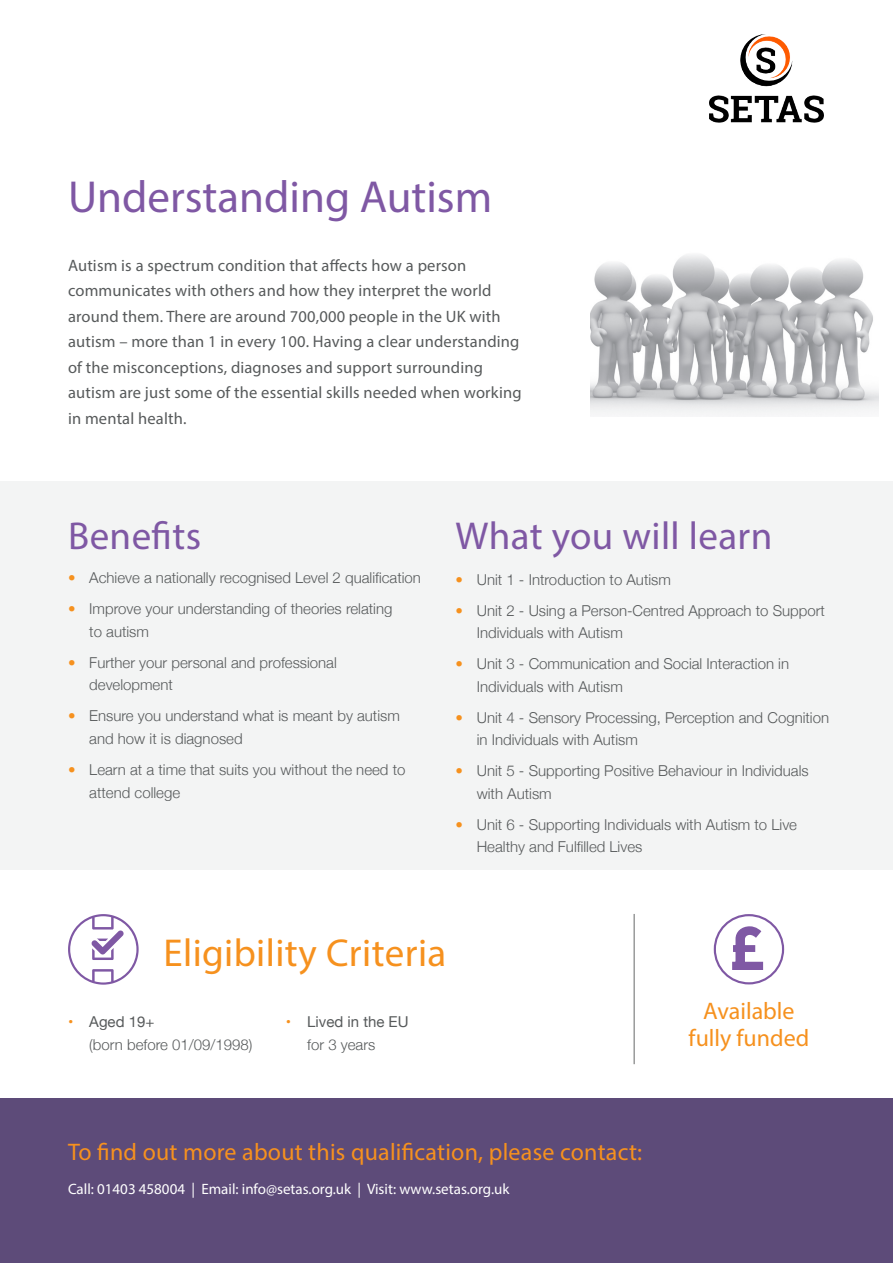
<style>
.page{position:relative;width:893px;height:1263px;background:#fff}
.page>*{position:absolute;margin:0;border:0;box-sizing:border-box;transform-origin:0 0}
.t1{font:45px "Myriad Pro";color:#7f58a4}
.t2{font:39px "Myriad Pro";letter-spacing:.01em;color:#7f58a4}
.t3{font:39px "Myriad Pro";letter-spacing:.01em;color:#f6911e}
.t4{font:24px/27px "Myriad Pro";letter-spacing:.01em;color:#f6911e;text-align:center}
.Intro{font:16.5px/25.5px "Myriad Pro";letter-spacing:.01em;color:#575a5b}
.t5{font:300 15px/22.5px "Helvetica Neue";color:#575a5b}
.t6{font:15px "Myriad Pro";color:#fff}
.t7{font:15px/22.5px "Helvetica Neue";color:#575a5b}
.s1{color:#f6911e}
.s2{font-weight:400;color:#f6911e}
.s3{font-weight:400}
.s4{font-weight:300}
</style>
<div class="page">
<div style="left:0;top:1098px;width:893px;height:165px;background:#5d4b79"></div>
<hr style="left:634px;top:914px;width:1px;height:150px;background:#666969">
<svg style="left:68px;top:914px;width:71px;height:71px"></svg>
<svg style="left:714px;top:914px;width:70px;height:70px"></svg>
<img style="left:709px;top:34px;width:115px;height:89px">
<div style="left:0;top:481px;width:893px;height:388px;background:#f3f4f4"></div>
<img style="left:590px;top:255px;width:288px;height:160px">
<h1 class="t1" style="left:68px;top:170px;width:426px">Understanding Autism</h1>
<p class="Intro" style="left:68px;top:252px;width:455px">Autism is a spectrum condition that affects how a person communicates with others and how they interpret the world around them. There are around 700,000 people in the UK with autism – more than 1 in every 100. Having a clear understanding of the misconceptions, diagnoses and support surrounding autism are just some of the essential skills needed when working in mental health.</p>
<h3 class="t2" style="left:68px;top:512px;width:135px">Benefits</h3>
<h3 class="t2" style="left:455px;top:512px;width:319px">What you will learn</h3>
<p class="t5" style="left:68px;top:566px;width:354px"><span class="s1">•</span> Achieve a nationally recognised Level 2 qualification</p>
<p class="t5" style="left:89px;top:597px;width:305px;text-indent:-21px"><span class="s1">•</span> Improve your understanding of theories relating to autism</p>
<p class="t5" style="left:89px;top:650px;width:249px;text-indent:-21px"><span class="s1">•</span> Further your personal and professional development</p>
<p class="t5" style="left:89px;top:704px;width:312px;text-indent:-21px"><span class="s1">•</span> Ensure you understand what is meant by autism and how it is diagnosed</p>
<p class="t5" style="left:89px;top:757px;width:318px;text-indent:-21px"><span class="s1">•</span> Learn at a time that suits you without the need to attend college</p>
<p class="t5" style="left:455px;top:567px;width:217px"><span class="s1">•</span> Unit 1 - Introduction to Autism</p>
<p class="t5" style="left:477px;top:598px;width:350px;text-indent:-21px"><span class="s1">•</span> Unit 2 - Using a Person-Centred Approach to Support<br>Individuals with Autism</p>
<p class="t5" style="left:477px;top:651px;width:314px;text-indent:-21px"><span class="s1">•</span> Unit 3 - Communication and Social Interaction in<br>Individuals with Autism</p>
<p class="t5" style="left:477px;top:705px;width:354px;text-indent:-21px"><span class="s1">•</span> Unit 4 - Sensory Processing, Perception and Cognition in Individuals with Autism</p>
<p class="t5" style="left:477px;top:758px;width:333px;text-indent:-21px"><span class="s1">•</span> Unit 5 - Supporting Positive Behaviour in Individuals with Autism</p>
<p class="t5" style="left:477px;top:812px;width:322px;text-indent:-21px"><span class="s1">•</span> Unit 6 - Supporting Individuals with Autism to Live<br>Healthy and Fulfilled Lives</p>
<h2 class="t3" style="left:164px;top:929px;width:284px">Eligibility Criteria</h2>
<p class="t5" style="left:89px;top:1009px;width:165px;text-indent:-21px"><span class="s2">•</span> <span class="s3">Aged 19+<br></span>(born before 01/09/1998)</p>
<p class="t7" style="left:307px;top:1011px;width:103px;text-indent:-21px"><span class="s1">•</span> Lived in the EU <span class="s4">for 3 years</span></p>
<h3 class="t4" style="left:689px;top:997px;width:122px">Available fully funded</h3>
<h3 class="t4" style="left:68px;top:1138px;width:576px">To find out more about this qualification, please contact:</h3>
<p class="t6" style="left:68px;top:1179px;width:443px">Call: 01403 458004 | Email: info@setas.org.uk | Visit: www.setas.org.uk</p>
</div>
